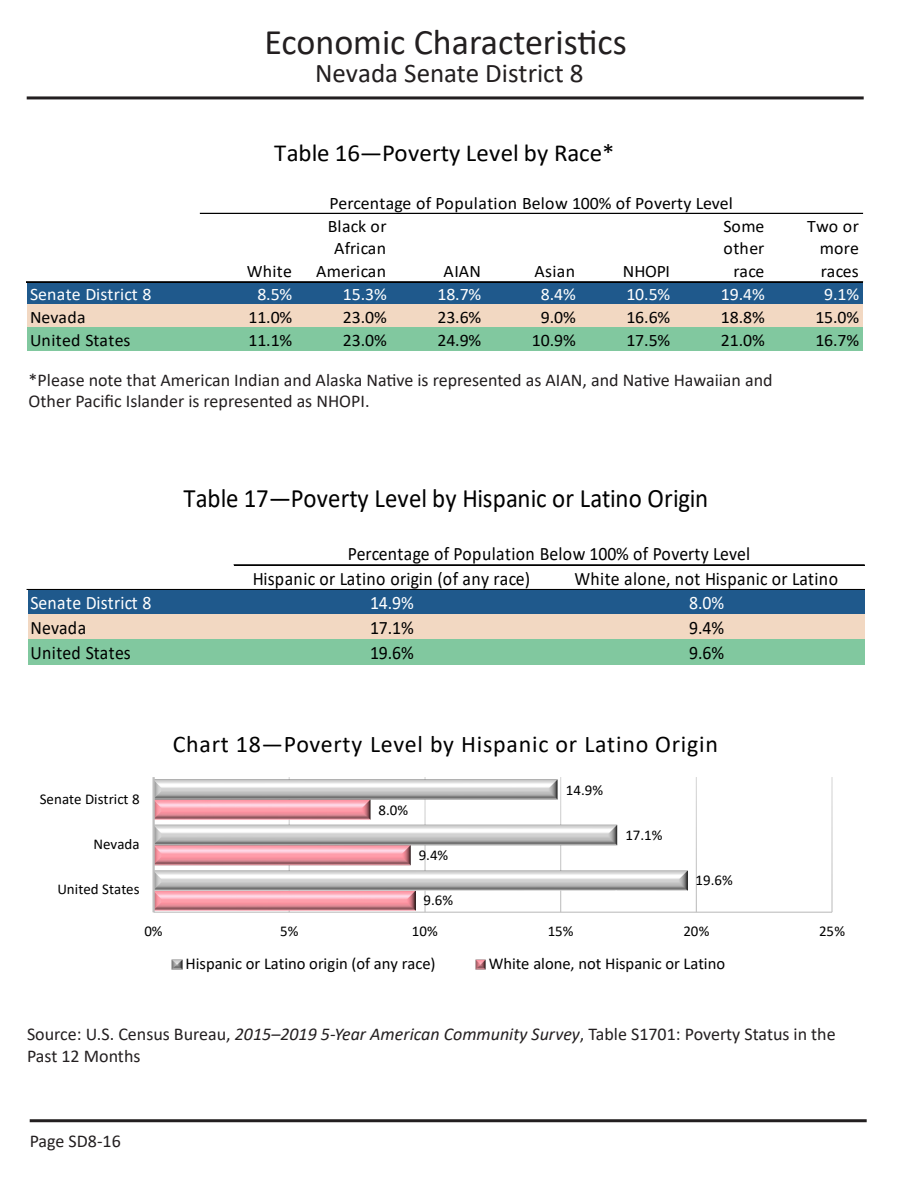
<style>
.page{position:relative;width:918px;height:1188px;background:#fff}
.page>*{position:absolute;margin:0;border:0;box-sizing:border-box;transform-origin:0 0}
.t1{font:36px "Calibri";color:#231f20}
.t2{font:27px "Calibri";color:#231f20}
.t3{font:26.55px "Calibri";color:#000;scale:.94 1}
.t4{font:24.6px "Calibri";color:#000}
.t5{font:24px "Calibri";letter-spacing:.03em;color:#000}
.t6{font:19.05px "Calibri";letter-spacing:.02em;color:#000;scale:.94 1}
.t7{font:19.05px "Calibri";letter-spacing:.01em;color:#fff;scale:.94 1}
.t8{font:18px/21.6px "Calibri";color:#231f20}
.t9{font:17.55px/22.8px "Calibri";color:#000;text-align:right}
.t10{font:17.55px "Calibri";color:#fff}
.t11{font:16.5px "Calibri";color:#000}
.t12{font:15px "Calibri";color:#000}
.s1{font-style:italic}
</style>
<div class="page">
<hr style="left:30px;top:1119px;width:837px;height:3px;background:#231f20">
<hr style="left:27px;top:96px;width:837px;height:3px;background:#231f20">
<div style="left:28px;top:589px;width:836px;height:26px;background:#1f598c"></div>
<div style="left:28px;top:614px;width:836px;height:26px;background:#f2d8c2"></div>
<div style="left:28px;top:639px;width:836px;height:25px;background:#81c89f"></div>
<hr style="left:234px;top:565px;width:630px;height:1px;background:#000">
<hr style="left:27px;top:589px;width:837px;height:1px;background:#000">
<svg style="left:289px;top:777px;width:544px;height:135px"></svg>
<img style="left:155px;top:890px;width:260px;height:20px">
<img style="left:155px;top:779px;width:532px;height:111px">
<hr style="left:154px;top:912px;width:678px;height:1px;background:#bfbfbf">
<hr style="left:153px;top:777px;width:2px;height:135px;background:#bfbfbf">
<svg style="left:172px;top:959px;width:10px;height:10px"></svg>
<svg style="left:475px;top:959px;width:10px;height:10px"></svg>
<div style="left:27px;top:282px;width:836px;height:23px;background:#1f598c"></div>
<div style="left:27px;top:304px;width:836px;height:24px;background:#f2d8c2"></div>
<div style="left:27px;top:327px;width:836px;height:24px;background:#81c89f"></div>
<hr style="left:200px;top:213px;width:663px;height:1px;background:#000">
<hr style="left:27px;top:281px;width:836px;height:1px;background:#000">
<hr style="left:27px;top:282px;width:836px;height:1px;background:#000">
<h1 class="t1" style="left:264px;top:17px;width:364px">Economic Characteristics</h1>
<h2 class="t2" style="left:315px;top:55px;width:270px">Nevada Senate District 8</h2>
<h3 class="t4" style="left:274px;top:135px;width:342px">Table 16—Poverty Level by Race*</h3>
<p class="t9" style="left:247px;top:260px;width:47px">White</p>
<p class="t9" style="left:330px;top:191px;width:405px">Percentage of Population Below 100% of Poverty Level</p>
<p class="t9" style="left:316px;top:214px;width:72px">Black or<br>African<br>American</p>
<p class="t9" style="left:444px;top:260px;width:39px">AIAN</p>
<p class="t9" style="left:535px;top:260px;width:42px">Asian</p>
<p class="t9" style="left:623px;top:260px;width:49px">NHOPI</p>
<p class="t9" style="left:724px;top:214px;width:42px;text-align:center">Some other race</p>
<p class="t9" style="left:820px;top:214px;width:41px;text-align:justify;text-indent:-12px">Two or more races</p>
<p class="t10" style="left:30px;top:282px;width:123px">Senate District 8</p>
<p class="t10" style="left:257px;top:282px;width:37px">8.5%</p>
<p class="t10" style="left:343px;top:282px;width:45px">15.3%</p>
<p class="t10" style="left:437px;top:282px;width:45px">18.7%</p>
<p class="t10" style="left:541px;top:282px;width:37px">8.4%</p>
<p class="t10" style="left:626px;top:282px;width:45px">10.5%</p>
<p class="t10" style="left:721px;top:282px;width:45px">19.4%</p>
<p class="t10" style="left:824px;top:282px;width:37px">9.1%</p>
<p class="t9" style="left:30px;top:305px;width:57px">Nevada</p>
<p class="t9" style="left:248px;top:305px;width:45px">11.0%</p>
<p class="t9" style="left:343px;top:305px;width:45px">23.0%</p>
<p class="t9" style="left:437px;top:305px;width:45px">23.6%</p>
<p class="t9" style="left:541px;top:305px;width:37px">9.0%</p>
<p class="t9" style="left:626px;top:305px;width:45px">16.6%</p>
<p class="t9" style="left:721px;top:305px;width:45px">18.8%</p>
<p class="t9" style="left:815px;top:305px;width:45px">15.0%</p>
<p class="t9" style="left:30px;top:328px;width:102px">United States</p>
<p class="t9" style="left:248px;top:328px;width:45px">11.1%</p>
<p class="t9" style="left:343px;top:328px;width:45px">23.0%</p>
<p class="t9" style="left:437px;top:328px;width:45px">24.9%</p>
<p class="t9" style="left:532px;top:328px;width:45px">10.9%</p>
<p class="t9" style="left:626px;top:328px;width:45px">17.5%</p>
<p class="t9" style="left:721px;top:328px;width:45px">21.0%</p>
<p class="t9" style="left:815px;top:328px;width:45px">16.7%</p>
<p class="t8" style="left:29px;top:368px;width:746px">*Please note that American Indian and Alaska Native is represented as AIAN, and Native Hawaiian and<br>Other Pacific Islander is represented as NHOPI.</p>
<h3 class="t3" style="left:183px;top:480px;width:560px">Table 17—Poverty Level by Hispanic or Latino Origin</h3>
<p class="t6" style="left:348px;top:540px;width:429px">Percentage of Population Below 100% of Poverty Level</p>
<p class="t6" style="left:253px;top:565px;width:297px">Hispanic or Latino origin (of any race)</p>
<p class="t6" style="left:575px;top:565px;width:282px">White alone, not Hispanic or Latino</p>
<p class="t7" style="left:31px;top:590px;width:130px">Senate District 8</p>
<p class="t7" style="left:370px;top:590px;width:48px">14.9%</p>
<p class="t7" style="left:689px;top:590px;width:39px">8.0%</p>
<p class="t6" style="left:31px;top:615px;width:61px">Nevada</p>
<p class="t6" style="left:370px;top:615px;width:48px">17.1%</p>
<p class="t6" style="left:689px;top:615px;width:39px">9.4%</p>
<p class="t6" style="left:31px;top:639px;width:108px">United States</p>
<p class="t6" style="left:370px;top:639px;width:48px">19.6%</p>
<p class="t6" style="left:689px;top:639px;width:39px">9.6%</p>
<p class="t12" style="left:40px;top:788px;width:102px">Senate District 8</p>
<p class="t12" style="left:93px;top:833px;width:48px">Nevada</p>
<p class="t12" style="left:57px;top:879px;width:84px">United States</p>
<h3 class="t5" style="left:173px;top:727px;width:547px">Chart 18—Poverty Level by Hispanic or Latino Origin</h3>
<p class="t12" style="left:379px;top:799px;width:31px">8.0%</p>
<p class="t12" style="left:419px;top:844px;width:31px">9.4%</p>
<p class="t12" style="left:424px;top:889px;width:31px">9.6%</p>
<p class="t12" style="left:566px;top:779px;width:39px">14.9%</p>
<p class="t12" style="left:625px;top:824px;width:39px">17.1%</p>
<p class="t12" style="left:696px;top:869px;width:39px">19.6%</p>
<p class="t12" style="left:144px;top:921px;width:20px">0%</p>
<p class="t12" style="left:280px;top:921px;width:20px">5%</p>
<p class="t12" style="left:412px;top:921px;width:28px">10%</p>
<p class="t12" style="left:548px;top:921px;width:28px">15%</p>
<p class="t12" style="left:683px;top:921px;width:28px">20%</p>
<p class="t12" style="left:819px;top:921px;width:28px">25%</p>
<p class="t11" style="left:186px;top:952px;width:252px">Hispanic or Latino origin (of any race)</p>
<p class="t11" style="left:489px;top:952px;width:238px">White alone, not Hispanic or Latino</p>
<p class="t8" style="left:27px;top:1023px;width:810px">Source: U.S. Census Bureau, <span class="s1">2015–2019 5-Year American Community Survey</span>, Table S1701: Poverty Status in the<br>Past 12 Months</p>
<p class="t8" style="left:30px;top:1129px;width:93px">Page SD8-16</p>
</div>
